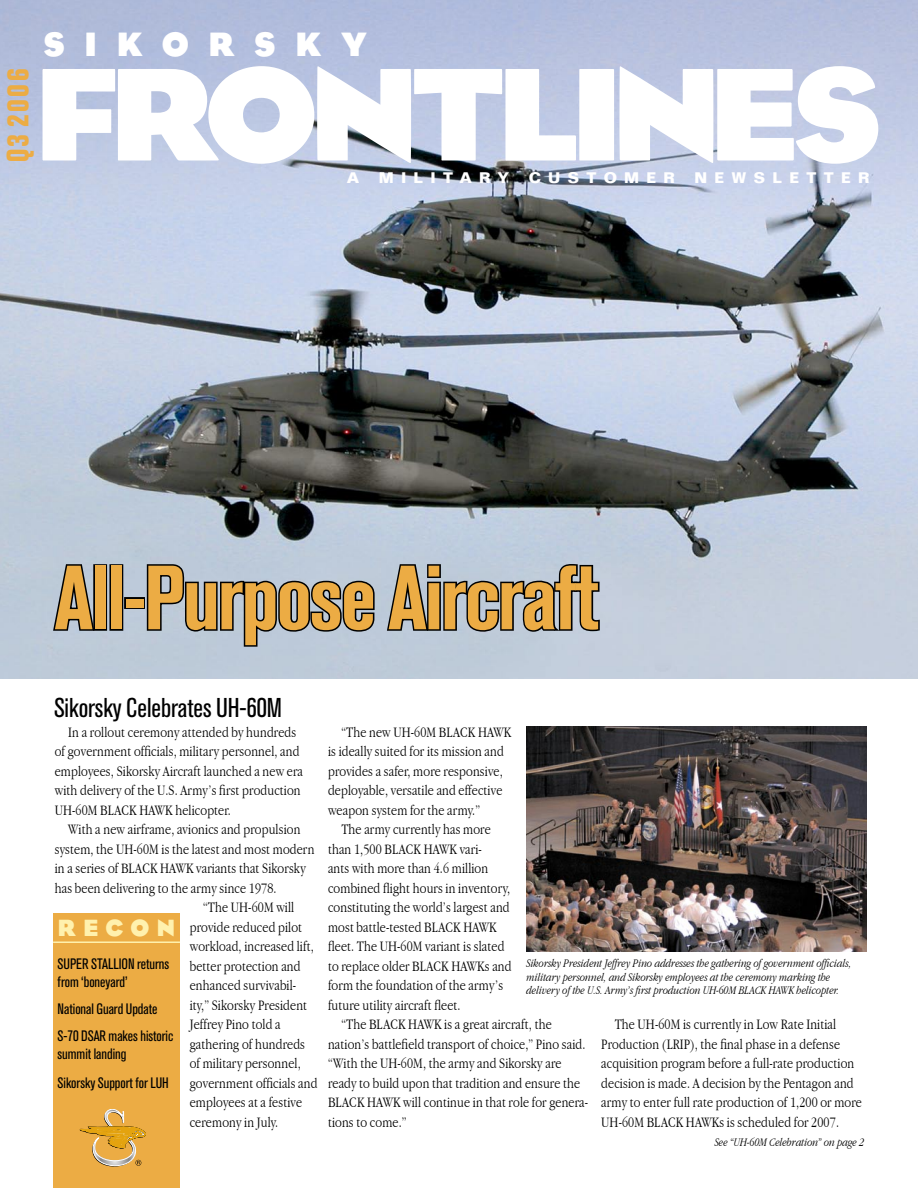
<style>
.page{position:relative;width:918px;height:1188px;background:#fff}
.page>*{position:absolute;margin:0;border:0;box-sizing:border-box;transform-origin:0 0}
.t1{font:700 135px "Eagle";letter-spacing:-.065em;color:#fff;scale:1.07 1}
.t2{font:700 condensed 90px "Akzidenz Grotesk BQ";letter-spacing:-.03em;color:#ecac44}
.t3{font:700 34.5px "Eagle";color:#fff}
.t4{font:700 condensed 30px "Folio";letter-spacing:.085em;color:#ecac44}
.t5{font:condensed 27px "Akzidenz Grotesk BQ";color:#000}
.t6{font:700 24px "Eagle";letter-spacing:.3em;color:#fff1ae}
.t7{font:300 15px/19.5px "Apple Garamond";letter-spacing:.01em;color:#000}
.t8{font:condensed 15px/18px "Akzidenz Grotesk BQ";color:#000}
.t9{font:700 15px "Folio";letter-spacing:.485em;color:#fff}
.t10{font:italic 300 12px/13.5px "Apple Garamond";color:#000}
</style>
<div class="page">
<img style="left:0;top:0;width:918px;height:678px">
<svg style="left:51px;top:561px;width:45px;height:72px;background:#8c96a1"></svg>
<div style="left:93px;top:564px;width:14px;height:67px;border:3px solid #000"></div>
<div style="left:109px;top:564px;width:14px;height:67px;border:3px solid #000"></div>
<div style="left:124px;top:597px;width:21px;height:12px;border:3px solid #000"></div>
<svg style="left:145px;top:562px;width:231px;height:86px;background:#919ba7"></svg>
<svg style="left:385px;top:561px;width:217px;height:73px;background:#89929d"></svg>
<div style="left:53px;top:913px;width:127px;height:275px;background:#ecac44"></div>
<hr style="left:53px;top:941px;width:127px;height:2px;background:#fff1ae">
<img style="left:526px;top:727px;width:340px;height:224px">
<svg style="left:80px;top:1109px;width:66px;height:58px"></svg>
<h3 class="t3" style="left:43px;top:25px;width:158px">SIKORS</h3>
<h3 class="t3" style="left:295px;top:25px;width:73px">K Y</h3>
<h3 class="t4" style="left:1px;top:162px;width:95px;rotate:-90deg">Q3 2006</h3>
<h1 class="t1" style="left:32px;top:41px;width:797px">FRONTLINES</h1>
<p class="t9" style="left:347px;top:168px;width:14px">A</p>
<p class="t9" style="left:379px;top:168px;width:132px">MILITARY</p>
<p class="t9" style="left:529px;top:168px;width:148px">CUSTOMER</p>
<p class="t9" style="left:694px;top:168px;width:176px">NEWSLETTER</p>
<h2 class="t2" style="left:54px;top:547px;width:546px">All-Purpose Aircraft</h2>
<h3 class="t5" style="left:54px;top:692px;width:230px">Sikorsky Celebrates UH‑60M</h3>
<p class="t7" style="left:55px;top:722px;width:250px;text-indent:14px">In a rollout ceremony attended by hundreds of government officials, military personnel, and employees, Sikorsky Aircraft launched a new era with delivery of the U.S. Army’s first production UH‑60M BLACK HAWK helicopter.</p>
<p class="t7" style="left:68px;top:819px;width:234px">With a new airframe, avionics and propulsion</p>
<p class="t7" style="left:55px;top:839px;width:261px">system, the UH‑60M is the latest and most modern</p>
<p class="t7" style="left:55px;top:858px;width:252px">in a series of BLACK HAWK variants that Sikorsky</p>
<p class="t7" style="left:55px;top:878px;width:223px">has been delivering to the army since 1978.</p>
<p class="t7" style="left:203px;top:897px;width:93px">“The UH‑60M will</p>
<p class="t7" style="left:190px;top:917px;width:114px">provide reduced pilot</p>
<p class="t7" style="left:190px;top:936px;width:126px">workload, increased lift,</p>
<p class="t7" style="left:190px;top:956px;width:112px">better protection and</p>
<p class="t7" style="left:190px;top:975px;width:108px">enhanced survivabil‑</p>
<p class="t7" style="left:190px;top:995px;width:119px">ity,” Sikorsky President</p>
<p class="t7" style="left:190px;top:1014px;width:92px">Jeffrey Pino told a</p>
<p class="t7" style="left:190px;top:1034px;width:117px">gathering of hundreds</p>
<p class="t7" style="left:190px;top:1053px;width:113px">of military personnel,</p>
<p class="t7" style="left:190px;top:1073px;width:129px">government officials and</p>
<p class="t7" style="left:190px;top:1092px;width:114px">employees at a festive</p>
<p class="t7" style="left:190px;top:1112px;width:90px">ceremony in July.</p>
<h3 class="t6" style="left:58px;top:915px;width:119px">RECON</h3>
<p class="t8" style="left:58px;top:955px;width:113px">SUPER STALLION returns from ‘boneyard’</p>
<p class="t8" style="left:58px;top:996px;width:117px;line-height:27px">National Guard Update<br>S-70 DSAR makes historic</p>
<p class="t8" style="left:58px;top:1040px;width:113px;line-height:28.5px">summit landing<br>Sikorsky Support for LUH</p>
<p class="t7" style="left:328px;top:722px;width:185px;text-indent:14px">“The new UH‑60M BLACK HAWK is ideally suited for its mission and provides a safer, more responsive, deployable, versatile and effective weapon system for the army.”</p>
<p class="t7" style="left:328px;top:819px;width:185px;text-indent:14px">The army currently has more than 1,500 BLACK HAWK vari‑<br>ants with more than 4.6 million combined flight hours in inventory, constituting the world’s largest and most battle-tested BLACK HAWK fleet. The UH‑60M variant is slated to replace older BLACK HAWKs and form the foundation of the army’s future utility aircraft fleet.</p>
<p class="t7" style="left:328px;top:1014px;width:262px;text-indent:14px">“The BLACK HAWK is a great aircraft, the nation’s battlefield transport of choice,” Pino said. “With the UH‑60M, the army and Sikorsky are ready to build upon that tradition and ensure the BLACK HAWK will continue in that role for genera‑ tions to come.”</p>
<p class="t7" style="left:601px;top:1014px;width:262px;text-indent:14px">The UH‑60M is currently in Low Rate Initial Production (LRIP), the final phase in a defense acquisition program before a full-rate production decision is made. A decision by the Pentagon and army to enter full rate production of 1,200 or more UH‑60M BLACK HAWKs is scheduled for 2007.</p>
<p class="t10" style="left:526px;top:956px;width:326px">Sikorsky President Jeffrey Pino addresses the gathering of government officials, military personnel, and Sikorsky employees at the ceremony marking the delivery of the U.S. Army’s first production UH‑60M BLACK HAWK helicopter.</p>
<p class="t10" style="left:715px;top:1136px;width:151px">See “UH-60M Celebration” on page 2</p>
</div>
